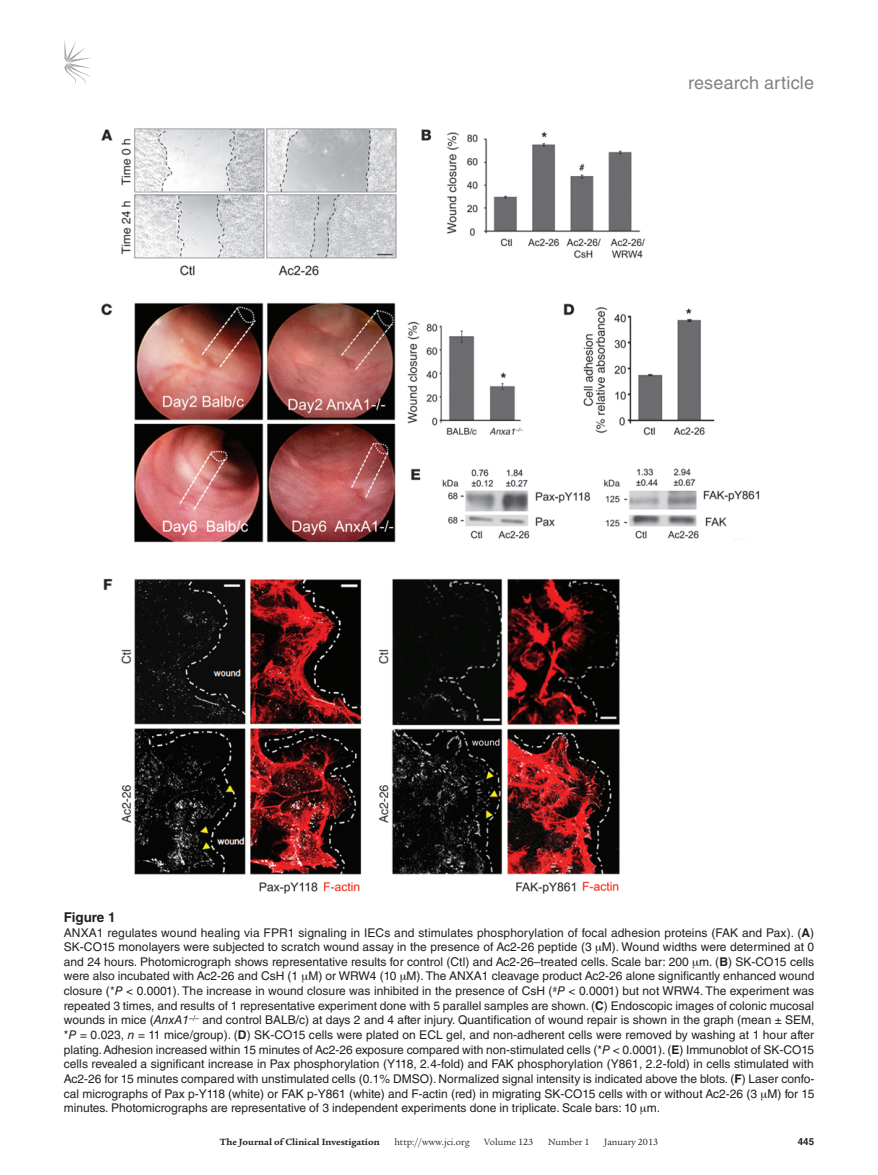
<style>
.page{position:relative;width:878px;height:1175px;background:#fff}
.page>*{position:absolute;margin:0;border:0;box-sizing:border-box;transform-origin:0 0}
.t1{font:18px "Helvetica LT Std";letter-spacing:.01em;color:#808285}
.t2{font:700 13.5px "Helvetica LT Std";color:#231f20}
.t3{font:12px/14.7px "Helvetica LT Std";color:#231f20;text-align:justify}
.t4{font:9.75px "Legacy Serif Std";color:#231f20}
.t5{font:700 9.75px "Legacy Serif Std";color:#231f20}
.t6{font:700 9.75px "Helvetica LT Std";color:#231f20}
.s1{font-weight:700}
.s2{font-style:italic}
</style>
<div class="page">
<svg style="left:64px;top:40px;width:27px;height:45px"></svg>
<img style="left:101px;top:128px;width:659px;height:766px">
<h1 class="t1" style="left:688px;top:73px;width:127px">research article</h1>
<p class="t2" style="left:64px;top:909px;width:53px">Figure 1</p>
<p class="t3" style="left:64px;top:925px;width:752px">ANXA1 regulates wound healing via FPR1 signaling in IECs and stimulates phosphorylation of focal adhesion proteins (FAK and Pax). (<span class="s1">A</span>)<br>SK-CO15 monolayers were subjected to scratch wound assay in the presence of Ac2-26 peptide (3 M). Wound widths were determined at 0 and 24 hours. Photomicrograph shows representative results for control (Ctl) and Ac2-26–treated cells. Scale bar: 200 m. (<span class="s1">B</span>) SK-CO15 cells were also incubated with Ac2-26 and CsH (1 M) or WRW4 (10 M). The ANXA1 cleavage product Ac2-26 alone significantly enhanced wound closure (*<span class="s2">P</span> &lt; 0.0001). The increase in wound closure was inhibited in the presence of CsH (<sup>#</sup><span class="s2">P</span> &lt; 0.0001) but not WRW4. The experiment was repeated 3 times, and results of 1 representative experiment done with 5 parallel samples are shown. (<span class="s1">C</span>) Endoscopic images of colonic mucosal wounds in mice (<span class="s2">AnxA1</span><sup>–/–</sup> and control BALB/c) at days 2 and 4 after injury. Quantification of wound repair is shown in the graph (mean ± SEM, *<span class="s2">P</span> = 0.023, <span class="s2">n</span> = 11 mice/group). (<span class="s1">D</span>) SK-CO15 cells were plated on ECL gel, and non-adherent cells were removed by washing at 1 hour after plating. Adhesion increased within 15 minutes of Ac2-26 exposure compared with non-stimulated cells (*<span class="s2">P</span> &lt; 0.0001). (<span class="s1">E</span>) Immunoblot of SK-CO15 cells revealed a significant increase in Pax phosphorylation (Y118, 2.4-fold) and FAK phosphorylation (Y861, 2.2-fold) in cells stimulated with Ac2-26 for 15 minutes compared with unstimulated cells (0.1% DMSO). Normalized signal intensity is indicated above the blots. (<span class="s1">F</span>) Laser confo&shy;cal micrographs of Pax p-Y118 (white) or FAK p-Y861 (white) and F-actin (red) in migrating SK-CO15 cells with or without Ac2-26 (3 M) for 15 minutes. Photomicrographs are representative of 3 independent experiments done in triplicate. Scale bars: 10 m.</p>
<p class="t5" style="left:220px;top:1135px;width:161px">The Journal of Clinical Investigation</p>
<p class="t4" style="left:394px;top:1136px;width:77px">http://www.jci.org</p>
<p class="t4" style="left:484px;top:1136px;width:50px">Volume 123</p>
<p class="t4" style="left:548px;top:1136px;width:43px">Number 1</p>
<p class="t4" style="left:604px;top:1136px;width:55px">January 2013</p>
<p class="t6" style="left:797px;top:1135px;width:18px">445</p>
</div>
